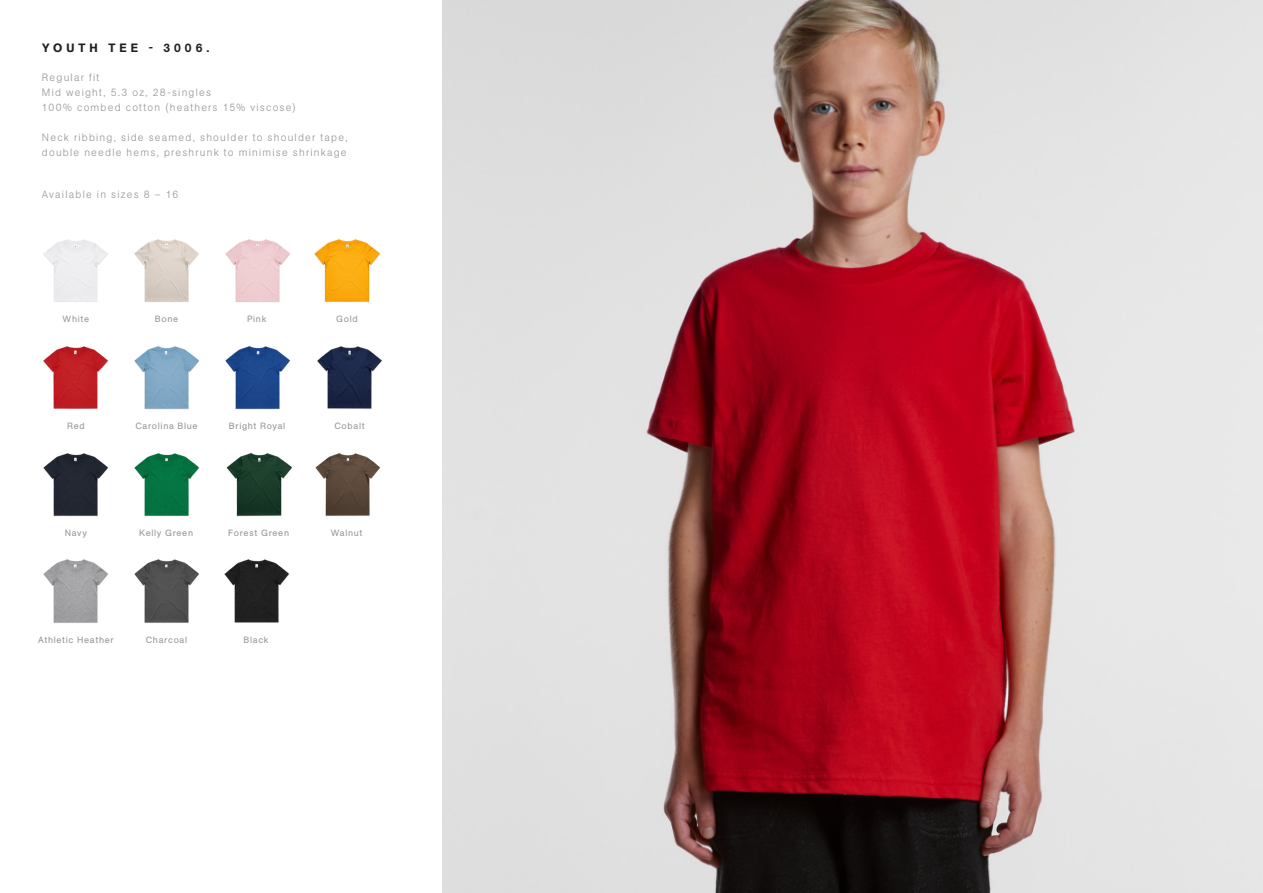
<style>
.page{position:relative;width:1263px;height:893px;background:#fff}
.page>*{position:absolute;margin:0;border:0;box-sizing:border-box;transform-origin:0 0}
.t1{font:500 12px "AG Book Pro";letter-spacing:.33em;color:#231f20}
.t2{font:300 10.5px/15px "AG Book Pro";letter-spacing:.115em;color:#939598}
.COLOUR_NAME{font:9px "AG Book Pro";letter-spacing:.075em;color:#939598}
</style>
<div class="page">
<img style="left:442px;top:0;width:821px;height:893px">
<img style="left:224px;top:559px;width:65px;height:64px">
<img style="left:134px;top:559px;width:65px;height:64px">
<img style="left:43px;top:559px;width:65px;height:64px">
<img style="left:225px;top:239px;width:65px;height:63px">
<img style="left:43px;top:239px;width:65px;height:63px">
<img style="left:134px;top:239px;width:65px;height:63px">
<img style="left:314px;top:239px;width:66px;height:63px">
<img style="left:43px;top:346px;width:65px;height:63px">
<img style="left:134px;top:453px;width:66px;height:64px">
<img style="left:226px;top:453px;width:67px;height:64px">
<img style="left:315px;top:453px;width:66px;height:63px">
<img style="left:317px;top:346px;width:65px;height:63px">
<img style="left:43px;top:453px;width:65px;height:64px">
<img style="left:134px;top:346px;width:65px;height:64px">
<img style="left:225px;top:346px;width:66px;height:64px">
<p class="t1" style="left:42px;top:40px;width:169px">YOUTH TEE - 3006.</p>
<p class="t2" style="left:42px;top:69px;width:255px">Regular fit<br>Mid weight, 5.3 oz, 28-singles<br>100% combed cotton (heathers 15% viscose)</p>
<p class="t2" style="left:42px;top:129px;width:307px">Neck ribbing, side seamed, shoulder to shoulder tape, double needle hems, preshrunk to minimise shrinkage</p>
<p class="t2" style="left:42px;top:187px;width:138px">Available in sizes 8 – 16</p>
<p class="COLOUR_NAME" style="left:63px;top:313px;width:28px">White</p>
<p class="COLOUR_NAME" style="left:155px;top:313px;width:25px">Bone</p>
<p class="COLOUR_NAME" style="left:247px;top:313px;width:21px">Pink</p>
<p class="COLOUR_NAME" style="left:336px;top:313px;width:23px">Gold</p>
<p class="COLOUR_NAME" style="left:67px;top:420px;width:19px">Red</p>
<p class="COLOUR_NAME" style="left:65px;top:527px;width:24px">Navy</p>
<p class="COLOUR_NAME" style="left:135px;top:420px;width:64px">Carolina Blue</p>
<p class="COLOUR_NAME" style="left:229px;top:420px;width:58px">Bright Royal</p>
<p class="COLOUR_NAME" style="left:334px;top:420px;width:32px">Cobalt</p>
<p class="COLOUR_NAME" style="left:139px;top:527px;width:55px">Kelly Green</p>
<p class="COLOUR_NAME" style="left:228px;top:527px;width:62px">Forest Green</p>
<p class="COLOUR_NAME" style="left:331px;top:527px;width:33px">Walnut</p>
<p class="COLOUR_NAME" style="left:38px;top:634px;width:77px">Athletic Heather</p>
<p class="COLOUR_NAME" style="left:146px;top:634px;width:43px">Charcoal</p>
<p class="COLOUR_NAME" style="left:243px;top:634px;width:27px">Black</p>
</div>
